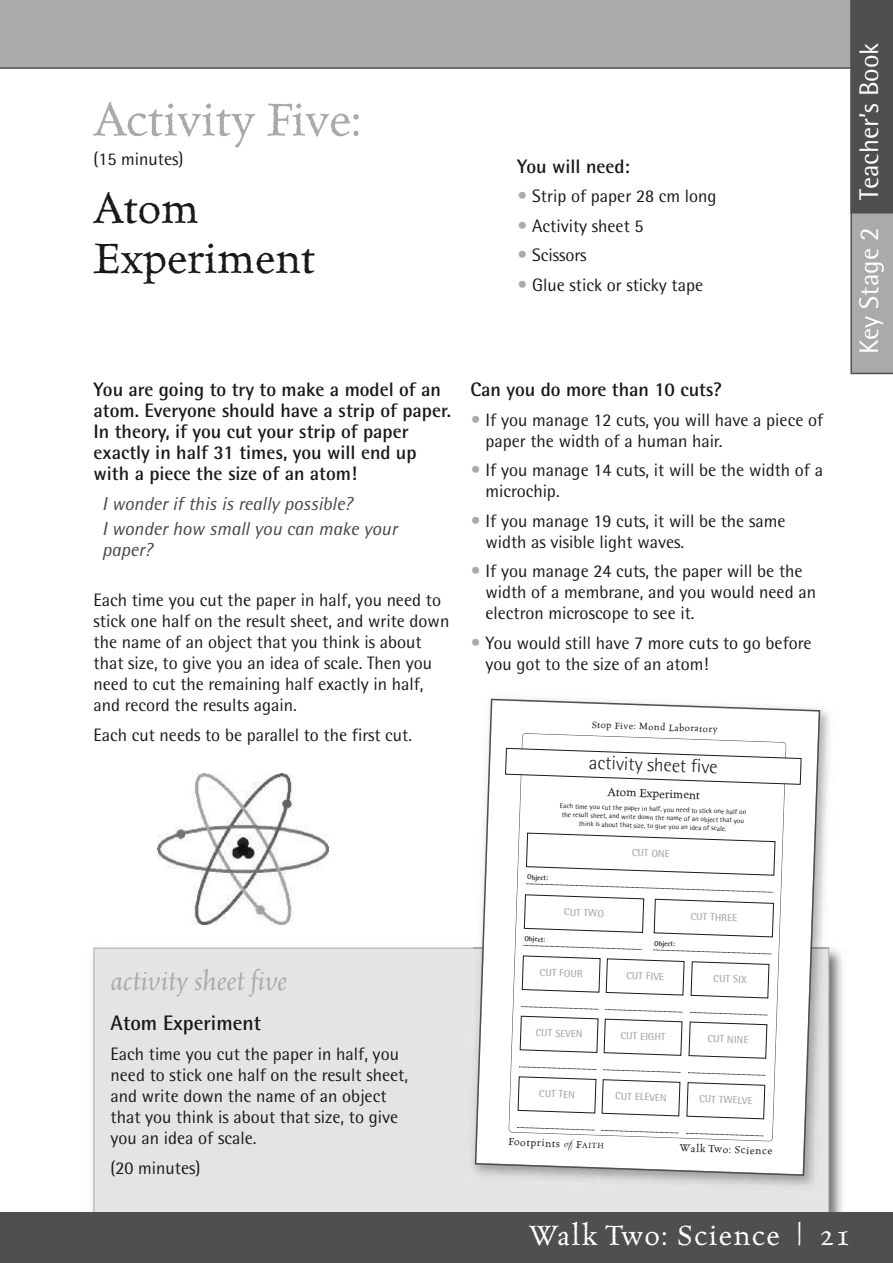
<style>
.page{position:relative;width:893px;height:1263px;background:#fff}
.page>*{position:absolute;margin:0;border:0;box-sizing:border-box;transform-origin:0 0}
.t1{font:52.5px "Celestia Antiqua";color:#aaa}
.t2{font:48px/49.5px "Celestia Antiqua";color:#191919}
.t3{font:31.5px "Celestia Antiqua";letter-spacing:.05em;color:#fff}
.t4{font:italic 29.7px "Celestia";color:#aaa}
.t5{font:27px "Rotis Semi Sans";color:#fff}
.t6{font:700 21px "Rotis Semi Sans";color:#191919}
.t7{font:700 19.5px/21px "Rotis Semi Sans";color:#191919}
.t8{font:300 19.2px "Rotis Semi Sans";color:#191919}
.t9{font:italic 18.75px/25.2px "Rotis Semi Sans";color:#474747}
.t10{font:18px/21px "Rotis Semi Sans";color:#191919}
.t11{font:13.2px "Celestia Antiqua";color:#191919}
.t12{font:11.55px "Celestia Antiqua";color:#191919}
.t13{font:700 10.35px "Rotis Semi Sans";color:#afafaf}
.t14{font:10.35px "Celestia Antiqua";color:#191919}
.t15{font:7.2px/8.6px "Rotis Semi Sans";color:#191919;text-align:center}
.t16{font:700 7.2px "Rotis Semi Sans";color:#191919}
.s1{font-weight:700;font-size:19.5px;color:#aaa}
.s2{font-family:"Boulevard"}
.s3{font-size:8.7px}
</style>
<div class="page">
<img style="left:92px;top:947px;width:751px;height:265px">
<div style="left:94px;top:948px;width:734px;height:290px;background:#e4e4e4"></div>
<div style="left:0;top:1212px;width:893px;height:51px;background:#4f4f4f"></div>
<div style="left:0;top:0;width:893px;height:68px;background:#aaa"></div>
<hr style="left:0;top:67px;width:893px;height:2px;background:#4f4f4f">
<svg style="left:850px;top:0;width:43px;height:374px;background:#757575"></svg>
<img style="left:821px;top:709px;width:9px;height:232px">
<img style="left:821px;top:948px;width:8px;height:35px">
<svg style="left:474px;top:698px;width:347px;height:479px"></svg>
<img style="left:158px;top:773px;width:171px;height:152px">
<h1 class="t1" style="left:94px;top:87px;width:270px">Activity Five:</h1>
<p class="t10" style="left:94px;top:150px;width:91px">(15 minutes)</p>
<h2 class="t2" style="left:94px;top:182px;width:223px">Atom<br>Experiment</h2>
<p class="t7" style="left:94px;top:381px;width:359px">You are going to try to make a model of an atom. Everyone should have a strip of paper.<br>In theory, if you cut your strip of paper exactly in half 31 times, you will end up with a piece the size of an atom!</p>
<p class="t9" style="left:102px;top:493px;width:297px">I wonder if this is really possible?<br>I wonder how small you can make your</p>
<p class="t9" style="left:102px;top:539px;width:52px">paper?</p>
<p class="t10" style="left:94px;top:592px;width:357px">Each time you cut the paper in half, you need to stick one half on the result sheet, and write down the name of an object that you think is about that size, to give you an idea of scale. Then you need to cut the remaining half exactly in half, and record the results again.</p>
<p class="t10" style="left:94px;top:726px;width:320px">Each cut needs to be parallel to the first cut.</p>
<h3 class="t4" style="left:111px;top:962px;width:178px">activity sheet five</h3>
<p class="t6" style="left:111px;top:1016px;width:152px">Atom Experiment</p>
<p class="t10" style="left:111px;top:1045px;width:299px">Each time you cut the paper in half, you need to stick one half on the result sheet, and write down the name of an object that you think is about that size, to give you an idea of scale.</p>
<p class="t10" style="left:111px;top:1159px;width:91px">(20 minutes)</p>
<p class="t7" style="left:517px;top:158px;width:114px">You will need:</p>
<p class="t10" style="left:517px;top:188px;width:201px"><span class="s1">•</span> Strip of paper 28 cm long</p>
<p class="t10" style="left:517px;top:217px;width:128px"><span class="s1">•</span> Activity sheet 5</p>
<p class="t10" style="left:517px;top:247px;width:71px"><span class="s1">•</span> Scissors</p>
<p class="t10" style="left:517px;top:276px;width:188px"><span class="s1">•</span> Glue stick or sticky tape</p>
<p class="t7" style="left:470px;top:381px;width:253px">Can you do more than 10 cuts?</p>
<p class="t10" style="left:485px;top:411px;width:339px;text-indent:-15px"><span class="s1">•</span> If you manage 12 cuts, you will have a piece of paper the width of a human hair.</p>
<p class="t10" style="left:485px;top:461px;width:339px;text-indent:-15px"><span class="s1">•</span> If you manage 14 cuts, it will be the width of a microchip.</p>
<p class="t10" style="left:485px;top:512px;width:302px;text-indent:-15px"><span class="s1">•</span> If you manage 19 cuts, it will be the same width as visible light waves.</p>
<p class="t10" style="left:485px;top:562px;width:332px;text-indent:-15px"><span class="s1">•</span> If you manage 24 cuts, the paper will be the width of a membrane, and you would need an electron microscope to see it.</p>
<p class="t10" style="left:485px;top:634px;width:328px;text-indent:-15px"><span class="s1">•</span> You would still have 7 more cuts to go before you got to the size of an atom!</p>
<p class="t14" style="left:592px;top:718px;width:127px;rotate:2deg">Stop Five: Mond Laboratory</p>
<p class="t8" style="left:589px;top:755px;width:130px;rotate:2deg">activity sheet five</p>
<p class="t11" style="left:608px;top:783px;width:94px;rotate:2deg">Atom Experiment</p>
<p class="t15" style="left:560px;top:802px;width:188px;rotate:2deg">Each time you cut the paper in half, you need to stick one half on the result sheet, and write down the name of an object that you think is about that size, to give you an idea of scale.</p>
<p class="t16" style="left:527px;top:874px;width:22px;rotate:2deg">Object:</p>
<p class="t16" style="left:524px;top:936px;width:22px;rotate:2deg">Object:</p>
<p class="t13" style="left:564px;top:908px;width:41px;rotate:2deg">CUT TWO</p>
<p class="t13" style="left:632px;top:849px;width:40px;rotate:2deg">CUT ONE</p>
<p class="t16" style="left:654px;top:940px;width:22px;rotate:2deg">Object:</p>
<p class="t13" style="left:691px;top:913px;width:48px;rotate:2deg">CUT THREE</p>
<p class="t13" style="left:540px;top:969px;width:45px;rotate:2deg">CUT FOUR</p>
<p class="t13" style="left:626px;top:972px;width:39px;rotate:2deg">CUT FIVE</p>
<p class="t13" style="left:713px;top:975px;width:35px;rotate:2deg">CUT SIX</p>
<p class="t13" style="left:536px;top:1029px;width:49px;rotate:2deg">CUT SEVEN</p>
<p class="t13" style="left:621px;top:1032px;width:47px;rotate:2deg">CUT EIGHT</p>
<p class="t13" style="left:708px;top:1035px;width:43px;rotate:2deg">CUT NINE</p>
<p class="t13" style="left:539px;top:1089px;width:38px;rotate:2deg">CUT TEN</p>
<p class="t13" style="left:615px;top:1092px;width:53px;rotate:2deg">CUT ELEVEN</p>
<p class="t13" style="left:699px;top:1095px;width:55px;rotate:2deg">CUT TWELVE</p>
<p class="t12" style="left:508px;top:1134px;width:97px;rotate:2deg">Footprints <span class="s2">of</span> F<span class="s3">AITH</span></p>
<p class="t12" style="left:680px;top:1140px;width:94px;rotate:2deg">Walk Two: Science</p>
<h3 class="t5" style="left:859px;top:354px;width:313px;rotate:-90deg">Key Stage 2 Teacher’s Book</h3>
<h3 class="t3" style="left:529px;top:1215px;width:323px">Walk Two: Science | 21</h3>
</div>
